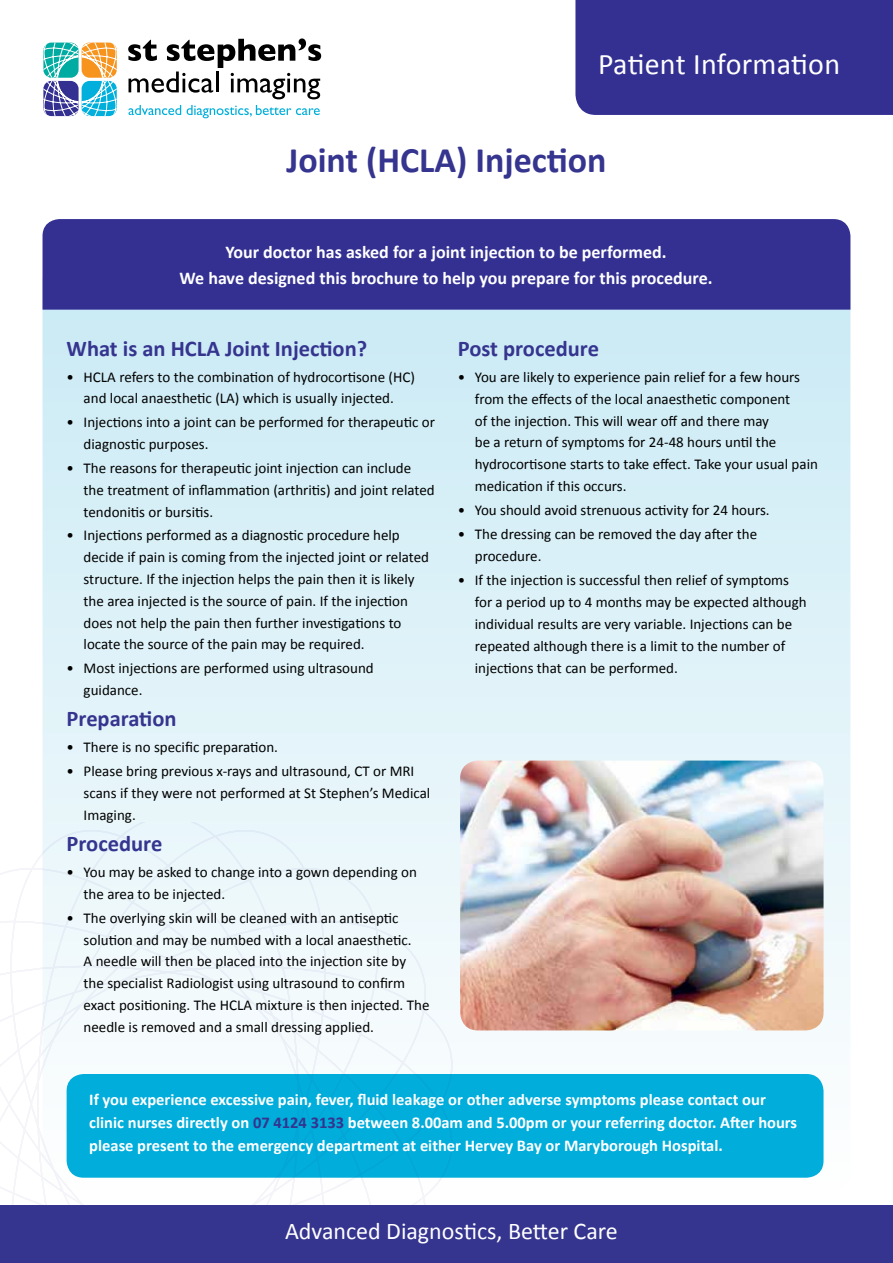
<style>
.page{position:relative;width:893px;height:1263px;background:#fff}
.page>*{position:absolute;margin:0;border:0;box-sizing:border-box;transform-origin:0 0}
.t1{font:700 36px "Calibri";color:#35348f}
.t2{font:30px "Calibri";letter-spacing:.005em;color:#fff}
.t3{font:24px "Calibri";color:#fff}
.t4{font:700 22.5px "Calibri";color:#35348f}
.t5{font:700 18px/25.8px "Calibri";color:#fff;text-align:center}
.t6{font:700 16.5px/22.5px "Calibri";color:#fff}
.t7{font:15px/21.8px "Calibri";color:#000}
.s1{color:#35348f}
</style>
<div class="page">
<div style="left:43px;top:264px;width:807px;height:926px;background:linear-gradient(to bottom,#caeaf5,#fafcfd);border-radius:17px"></div>
<div style="left:67px;top:1074px;width:756px;height:104px;background:#00addb;border-radius:17px"></div>
<svg style="left:410px;top:898px;width:42px;height:307px"></svg>
<svg style="left:345px;top:838px;width:65px;height:367px"></svg>
<svg style="left:0;top:822px;width:345px;height:383px"></svg>
<div style="left:575px;top:0;width:318px;height:115px;background:#333092"></div>
<div style="left:43px;top:219px;width:807px;height:91px;background:#333092"></div>
<div style="left:0;top:1205px;width:893px;height:58px;background:#35348f"></div>
<svg style="left:43px;top:38px;width:279px;height:81px"></svg>
<img style="left:460px;top:760px;width:363px;height:270px">
<h2 class="t2" style="left:598px;top:45px;width:243px">Patient Information</h2>
<h1 class="t1" style="left:286px;top:138px;width:322px">Joint (HCLA) Injection</h1>
<p class="t5" style="left:180px;top:238px;width:534px">Your doctor has asked for a joint injection to be performed.<br>We have designed this brochure to help you prepare for this procedure.</p>
<h3 class="t4" style="left:67px;top:334px;width:302px">What is an HCLA Joint Injection?</h3>
<p class="t7" style="left:67px;top:365px;width:350px;text-align:center">• HCLA refers to the combination of hydrocortisone (HC) and local anaesthetic (LA) which is usually injected.</p>
<p class="t7" style="left:84px;top:411px;width:353px;text-indent:-17px">• Injections into a joint can be performed for therapeutic or diagnostic purposes.</p>
<p class="t7" style="left:84px;top:456px;width:353px;text-indent:-17px">• The reasons for therapeutic joint injection can include the treatment of inflammation (arthritis) and joint related tendonitis or bursitis.</p>
<p class="t7" style="left:84px;top:524px;width:347px;text-indent:-17px">• Injections performed as a diagnostic procedure help decide if pain is coming from the injected joint or related structure. If the injection helps the pain then it is likely the area injected is the source of pain. If the injection does not help the pain then further investigations to locate the source of the pain may be required.</p>
<p class="t7" style="left:84px;top:657px;width:292px;text-indent:-17px">• Most injections are performed using ultrasound guidance.</p>
<h3 class="t4" style="left:67px;top:705px;width:111px">Preparation</h3>
<p class="t7" style="left:67px;top:736px;width:213px">• There is no specific preparation.</p>
<p class="t7" style="left:84px;top:760px;width:348px;text-indent:-17px">• Please bring previous x-rays and ultrasound, CT or MRI scans if they were not performed at St Stephen’s Medical<br>Imaging.</p>
<h3 class="t4" style="left:67px;top:830px;width:97px">Procedure</h3>
<p class="t7" style="left:84px;top:860px;width:335px;text-indent:-17px">• You may be asked to change into a gown depending on the area to be injected.</p>
<p class="t7" style="left:84px;top:906px;width:347px;text-indent:-17px">• The overlying skin will be cleaned with an antiseptic solution and may be numbed with a local anaesthetic.<br>A needle will then be placed into the injection site by the specialist Radiologist using ultrasound to confirm exact positioning. The HCLA mixture is then injected. The needle is removed and a small dressing applied.</p>
<h3 class="t4" style="left:458px;top:334px;width:143px">Post procedure</h3>
<p class="t7" style="left:475px;top:365px;width:345px;text-indent:-17px">• You are likely to experience pain relief for a few hours from the effects of the local anaesthetic component<br>of the injection. This will wear off and there may<br>be a return of symptoms for 24-48 hours until the hydrocortisone starts to take effect. Take your usual pain medication if this occurs.</p>
<p class="t7" style="left:458px;top:499px;width:313px">• You should avoid strenuous activity for 24 hours.</p>
<p class="t7" style="left:475px;top:523px;width:284px;text-indent:-17px">• The dressing can be removed the day after the procedure.</p>
<p class="t7" style="left:475px;top:568px;width:333px;text-indent:-17px">• If the injection is successful then relief of symptoms for a period up to 4 months may be expected although individual results are very variable. Injections can be repeated although there is a limit to the number of injections that can be performed.</p>
<p class="t6" style="left:89px;top:1088px;width:709px">If you experience excessive pain, fever, fluid leakage or other adverse symptoms please contact our clinic nurses directly on <span class="s1">07 4124 3133</span> between 8.00am and 5.00pm or your referring doctor. After hours please present to the emergency department at either Hervey Bay or Maryborough Hospital.</p>
<h3 class="t3" style="left:285px;top:1216px;width:334px">Advanced Diagnostics, Better Care</h3>
</div>
